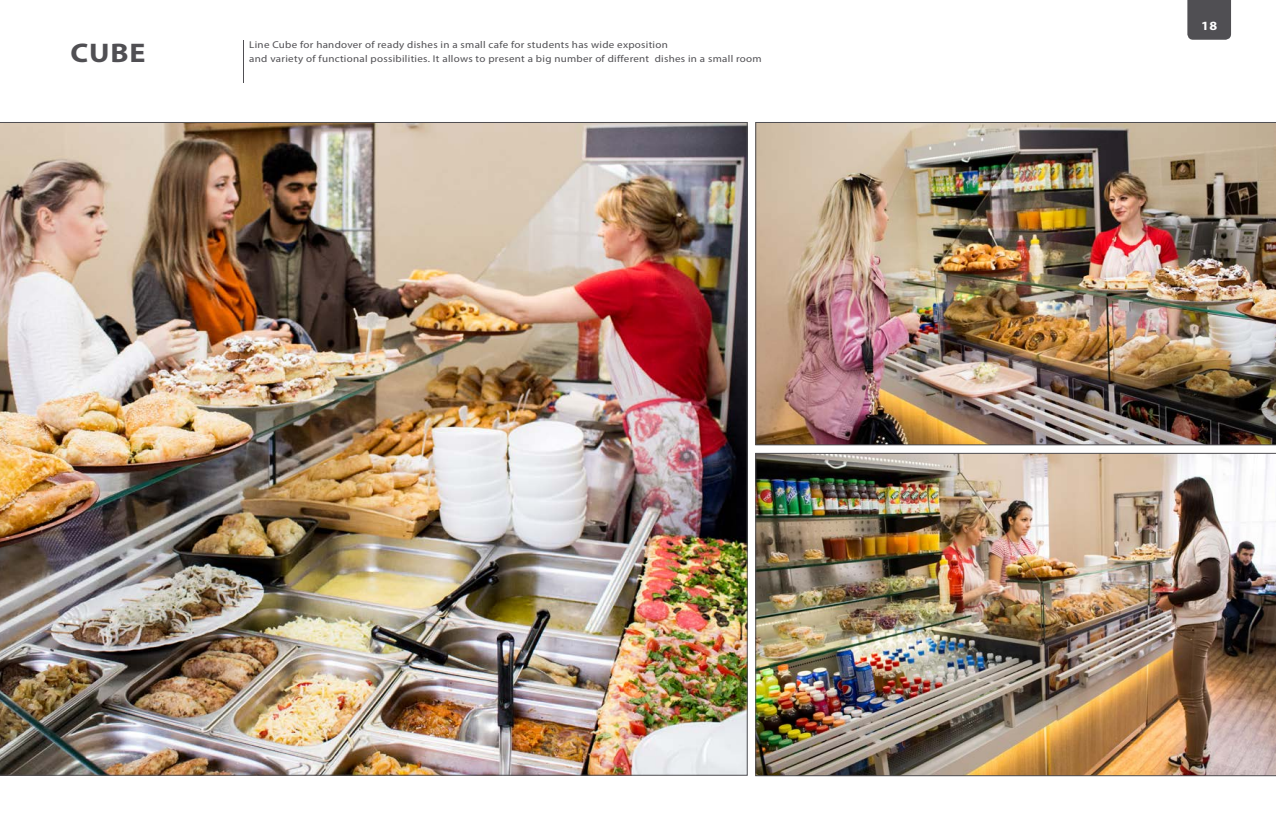
<style>
.page{position:relative;width:1276px;height:823px;background:#fff}
.page>*{position:absolute;margin:0;border:0;box-sizing:border-box;transform-origin:0 0}
.t1{font:700 27px "Myriad Pro";color:#504f53;scale:1.11 1}
.t2{font:700 12.6px "Myriad Pro";color:#fff;scale:1.11 1}
.t3{font:9.9px "Myriad Pro";letter-spacing:.025em;color:#504f53;scale:1.11 1}
</style>
<div class="page">
<div style="left:1187px;top:0;width:44px;height:40px;background:#504f53"></div>
<hr style="left:243px;top:40px;width:1px;height:42px;background:#504f53">
<img style="left:0;top:122px;width:747px;height:653px">
<img style="left:755px;top:122px;width:521px;height:323px">
<img style="left:755px;top:453px;width:521px;height:322px">
<p class="t3" style="left:249px;top:39px;width:378px">Line Cube for handover of ready dishes in a small cafe for students has wide exposition</p>
<h1 class="t1" style="left:71px;top:35px;width:69px">CUBE</h1>
<p class="t3" style="left:249px;top:53px;width:463px">and variety of functional possibilities. It allows to present a big number of different dishes in a small room</p>
<p class="t2" style="left:1201px;top:18px;width:16px">18</p>
</div>
